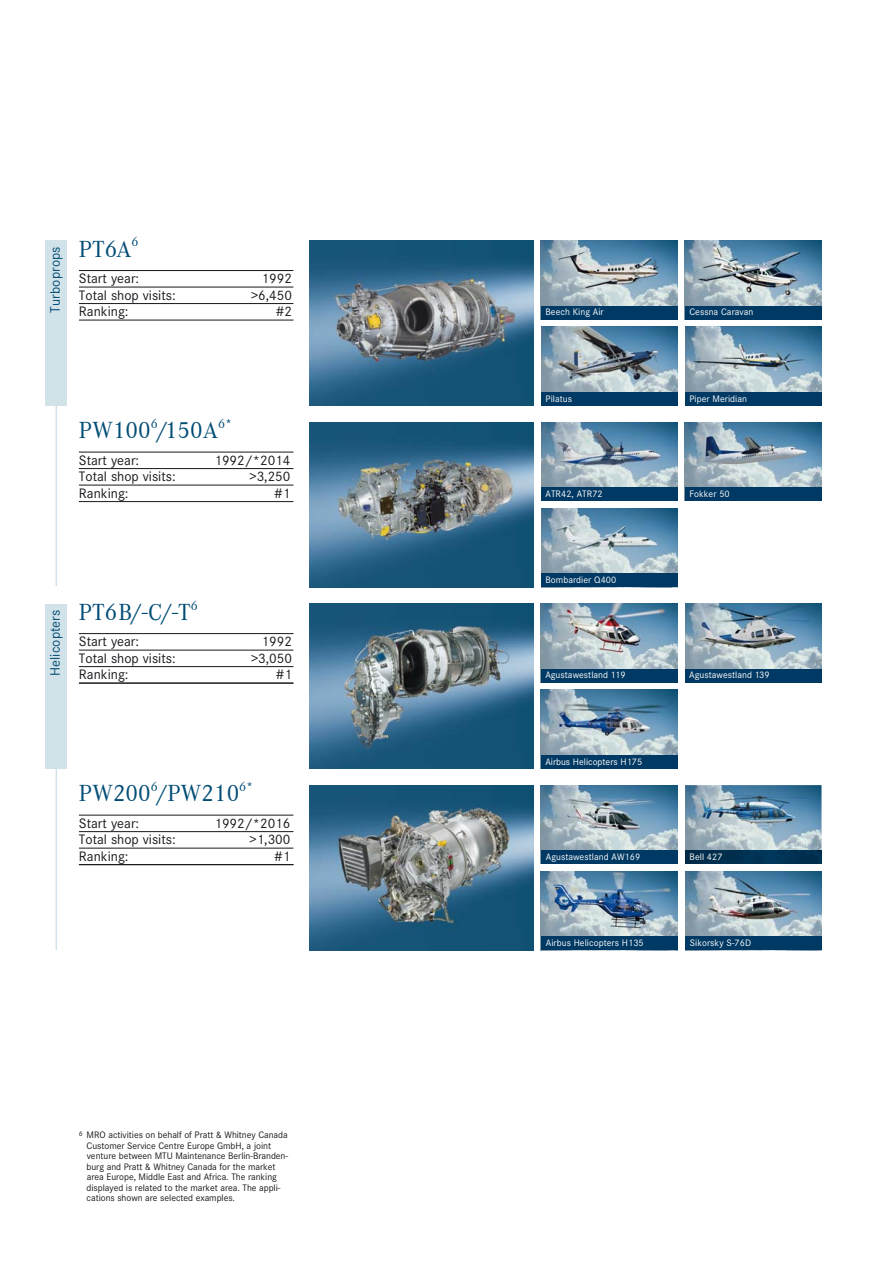
<style>
.page{position:relative;width:893px;height:1263px;background:#fff}
.page>*{position:absolute;margin:0;border:0;box-sizing:border-box;transform-origin:0 0}
.t1{font:24px "Corporate A";color:#014c75}
.t2{font:14.25px "Corporate S";color:#1a171c}
.t3{font:14.25px "Corporate S";letter-spacing:.005em;color:#014c75}
.t4{font:9.75px/10.5px "Corporate S";letter-spacing:-.005em;color:#1a171c}
.t5{font:9.75px "Corporate S";letter-spacing:.005em;color:#fff}
</style>
<div class="page">
<div style="left:46px;top:241px;width:21px;height:165px;background:#d2e2e9"></div>
<hr style="left:56px;top:373px;width:1px;height:213px;background:#d2e2e9">
<hr style="left:79px;top:270px;width:214px;height:1px;background:#1a171c">
<hr style="left:79px;top:287px;width:214px;height:1px;background:#1a171c">
<hr style="left:79px;top:303px;width:214px;height:1px;background:#1a171c">
<hr style="left:79px;top:452px;width:214px;height:1px;background:#1a171c">
<hr style="left:79px;top:468px;width:214px;height:1px;background:#1a171c">
<hr style="left:79px;top:485px;width:214px;height:1px;background:#1a171c">
<hr style="left:79px;top:501px;width:214px;height:1px;background:#1a171c">
<hr style="left:79px;top:633px;width:214px;height:1px;background:#1a171c">
<hr style="left:79px;top:650px;width:214px;height:1px;background:#1a171c">
<hr style="left:79px;top:666px;width:214px;height:1px;background:#1a171c">
<hr style="left:79px;top:683px;width:214px;height:1px;background:#1a171c">
<hr style="left:79px;top:815px;width:214px;height:1px;background:#1a171c">
<hr style="left:79px;top:864px;width:214px;height:1px;background:#1a171c">
<img style="left:310px;top:241px;width:223px;height:165px">
<img style="left:541px;top:241px;width:136px;height:65px">
<div style="left:541px;top:306px;width:136px;height:13px;background:#003963"></div>
<img style="left:685px;top:241px;width:136px;height:65px">
<div style="left:685px;top:306px;width:136px;height:13px;background:#003963"></div>
<img style="left:310px;top:422px;width:223px;height:165px">
<img style="left:541px;top:422px;width:136px;height:65px">
<div style="left:541px;top:487px;width:136px;height:14px;background:#003963"></div>
<img style="left:685px;top:422px;width:136px;height:65px">
<div style="left:685px;top:487px;width:136px;height:14px;background:#003963"></div>
<img style="left:541px;top:508px;width:136px;height:66px">
<div style="left:541px;top:574px;width:136px;height:13px;background:#003963"></div>
<img style="left:541px;top:327px;width:137px;height:79px">
<div style="left:541px;top:392px;width:136px;height:14px;background:#003963"></div>
<img style="left:685px;top:327px;width:136px;height:65px">
<div style="left:685px;top:392px;width:136px;height:14px;background:#003963"></div>
<img style="left:310px;top:604px;width:223px;height:165px">
<img style="left:541px;top:604px;width:136px;height:65px">
<div style="left:541px;top:669px;width:136px;height:13px;background:#003963"></div>
<img style="left:541px;top:690px;width:136px;height:65px">
<div style="left:541px;top:755px;width:136px;height:14px;background:#003963"></div>
<img style="left:685px;top:604px;width:137px;height:78px">
<div style="left:685px;top:669px;width:136px;height:13px;background:#003963"></div>
<img style="left:310px;top:785px;width:223px;height:165px">
<img style="left:541px;top:785px;width:136px;height:65px">
<div style="left:541px;top:850px;width:136px;height:14px;background:#003963"></div>
<img style="left:541px;top:871px;width:136px;height:66px">
<div style="left:541px;top:937px;width:136px;height:13px;background:#003963"></div>
<img style="left:685px;top:871px;width:137px;height:66px">
<div style="left:685px;top:937px;width:137px;height:13px;background:#003963"></div>
<img style="left:685px;top:785px;width:136px;height:65px">
<img style="left:685px;top:850px;width:136px;height:14px">
<hr style="left:79px;top:320px;width:214px;height:1px;background:#1a171c">
<hr style="left:79px;top:831px;width:214px;height:1px;background:#1a171c">
<hr style="left:79px;top:848px;width:214px;height:1px;background:#1a171c">
<div style="left:46px;top:604px;width:21px;height:164px;background:#d2e2e9"></div>
<hr style="left:56px;top:736px;width:1px;height:214px;background:#d2e2e9">
<h2 class="t3" style="left:50px;top:312px;width:67px;rotate:-90deg">Turboprops</h2>
<h1 class="t1" style="left:79px;top:233px;width:61px">PT6A<sup>6</sup></h1>
<h2 class="t2" style="left:79px;top:273px;width:62px">Start year:</h2>
<h2 class="t2" style="left:262px;top:273px;width:32px">1992</h2>
<h2 class="t2" style="left:79px;top:289px;width:98px">Total shop visits:</h2>
<h2 class="t2" style="left:251px;top:289px;width:42px">&gt;6,450</h2>
<h2 class="t2" style="left:79px;top:306px;width:51px">Ranking:</h2>
<h2 class="t2" style="left:276px;top:306px;width:18px">#2</h2>
<h1 class="t1" style="left:79px;top:414px;width:155px">PW100<sup>6</sup>/150A<sup>6*</sup></h1>
<h2 class="t2" style="left:79px;top:454px;width:62px">Start year:</h2>
<h2 class="t2" style="left:214px;top:454px;width:78px">1992/*2014</h2>
<h2 class="t2" style="left:79px;top:471px;width:98px">Total shop visits:</h2>
<h2 class="t2" style="left:250px;top:471px;width:42px">&gt;3,250</h2>
<h2 class="t2" style="left:79px;top:487px;width:51px">Ranking:</h2>
<h2 class="t2" style="left:274px;top:487px;width:18px">#1</h2>
<h2 class="t3" style="left:50px;top:676px;width:68px;rotate:-90deg">Helicopters</h2>
<h1 class="t1" style="left:79px;top:596px;width:121px">PT6B/-C/-T<sup>6</sup></h1>
<h2 class="t2" style="left:79px;top:636px;width:62px">Start year:</h2>
<h2 class="t2" style="left:262px;top:636px;width:32px">1992</h2>
<h2 class="t2" style="left:79px;top:652px;width:98px">Total shop visits:</h2>
<h2 class="t2" style="left:251px;top:652px;width:42px">&gt;3,050</h2>
<h2 class="t2" style="left:79px;top:669px;width:51px">Ranking:</h2>
<h2 class="t2" style="left:276px;top:669px;width:18px">#1</h2>
<h1 class="t1" style="left:79px;top:777px;width:176px">PW200<sup>6</sup>/PW210<sup>6*</sup></h1>
<h2 class="t2" style="left:79px;top:817px;width:62px">Start year:</h2>
<h2 class="t2" style="left:214px;top:817px;width:78px">1992/*2016</h2>
<h2 class="t2" style="left:79px;top:834px;width:98px">Total shop visits:</h2>
<h2 class="t2" style="left:250px;top:834px;width:42px">&gt;1,300</h2>
<h2 class="t2" style="left:79px;top:850px;width:51px">Ranking:</h2>
<h2 class="t2" style="left:274px;top:850px;width:18px">#1</h2>
<p class="t4" style="left:87px;top:1130px;width:203px;text-indent:-8px"><sup>6</sup> MRO activities on behalf of Pratt &amp; Whitney Canada Customer Service Centre Europe GmbH, a joint venture between MTU Maintenance Berlin-Branden&shy;burg and Pratt &amp; Whitney Canada for the market area Europe, Middle East and Africa. The ranking displayed is related to the market area. The appli&shy;cations shown are selected examples.</p>
<p class="t5" style="left:545px;top:308px;width:60px">Beech King Air</p>
<p class="t5" style="left:689px;top:308px;width:66px">Cessna Caravan</p>
<p class="t5" style="left:545px;top:394px;width:28px">Pilatus</p>
<p class="t5" style="left:689px;top:394px;width:59px">Piper Meridian</p>
<p class="t5" style="left:545px;top:490px;width:59px">ATR42, ATR72</p>
<p class="t5" style="left:689px;top:490px;width:42px">Fokker 50</p>
<p class="t5" style="left:545px;top:576px;width:72px">Bombardier Q400</p>
<p class="t5" style="left:545px;top:671px;width:82px">Agustawestland 119</p>
<p class="t5" style="left:545px;top:757px;width:98px">Airbus Helicopters H175</p>
<p class="t5" style="left:546px;top:853px;width:96px">Agustawestland AW169</p>
<p class="t5" style="left:689px;top:671px;width:82px">Agustawestland 139</p>
<p class="t5" style="left:690px;top:853px;width:35px">Bell 427</p>
<p class="t5" style="left:546px;top:939px;width:100px">Airbus Helicopters H135</p>
<p class="t5" style="left:690px;top:939px;width:63px">Sikorsky S-76D</p>
</div>
